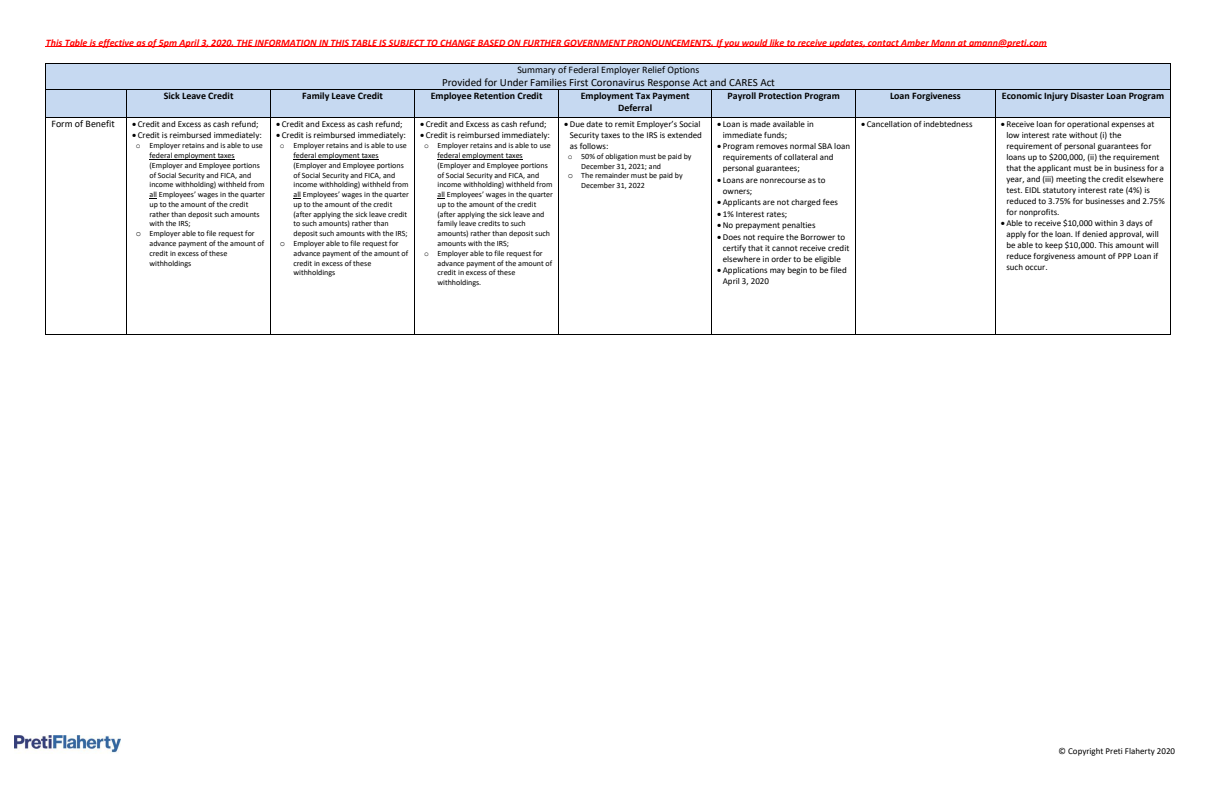
<style>
.page{position:relative;width:1224px;height:792px;background:#fff}
.page>*{position:absolute;margin:0;border:0;box-sizing:border-box;transform-origin:0 0}
.t1{font:11px "Calibri";color:#000}
.t2{font:italic 700 10px "Calibri";color:#f00}
.t3{font:700 10px/12.2px "Calibri";color:#000;text-align:center}
.t4{font:10px "Calibri";color:#000}
.t5{font:9px/11px "Calibri";color:#000}
.t6{font:8px/9.8px "Calibri";letter-spacing:-.005em;color:#000}
.s1{font-family:"Courier New"}
.s2{font-family:"Courier New";font-size:9px}
</style>
<div class="page">
<hr style="left:46px;top:47px;width:1001px;height:1px;background:#f00">
<img style="left:14px;top:736px;width:107px;height:17px">
<div style="left:51px;top:63px;width:1114px;height:13px;background:#c6d9f1"></div>
<div style="left:51px;top:76px;width:1114px;height:13px;background:#c6d9f1"></div>
<hr style="left:46px;top:63px;width:1125px;height:1px;background:#000">
<div style="left:46px;top:90px;width:81px;height:27px;background:#c6d9f1"></div>
<div style="left:127px;top:90px;width:143px;height:27px;background:#c6d9f1"></div>
<div style="left:271px;top:90px;width:144px;height:27px;background:#c6d9f1"></div>
<div style="left:415px;top:90px;width:144px;height:27px;background:#c6d9f1"></div>
<div style="left:559px;top:90px;width:153px;height:27px;background:#c6d9f1"></div>
<div style="left:712px;top:90px;width:144px;height:27px;background:#c6d9f1"></div>
<div style="left:856px;top:90px;width:139px;height:27px;background:#c6d9f1"></div>
<div style="left:996px;top:90px;width:175px;height:27px;background:#c6d9f1"></div>
<hr style="left:46px;top:89px;width:81px;height:1px;background:#000">
<hr style="left:127px;top:89px;width:143px;height:1px;background:#000">
<hr style="left:271px;top:89px;width:144px;height:1px;background:#000">
<hr style="left:415px;top:89px;width:144px;height:1px;background:#000">
<hr style="left:559px;top:89px;width:153px;height:1px;background:#000">
<hr style="left:712px;top:89px;width:144px;height:1px;background:#000">
<hr style="left:856px;top:89px;width:139px;height:1px;background:#000">
<hr style="left:996px;top:89px;width:175px;height:1px;background:#000">
<hr style="left:150px;top:159px;width:85px;height:1px;background:#000">
<hr style="left:294px;top:159px;width:85px;height:1px;background:#000">
<hr style="left:438px;top:159px;width:85px;height:1px;background:#000">
<svg style="left:46px;top:64px;width:1px;height:25px"></svg>
<hr style="left:46px;top:117px;width:81px;height:1px;background:#000">
<svg style="left:126px;top:90px;width:1px;height:27px"></svg>
<hr style="left:127px;top:117px;width:143px;height:1px;background:#000">
<svg style="left:270px;top:89px;width:1px;height:29px"></svg>
<hr style="left:271px;top:117px;width:144px;height:1px;background:#000">
<hr style="left:415px;top:117px;width:144px;height:1px;background:#000">
<hr style="left:559px;top:117px;width:153px;height:1px;background:#000">
<hr style="left:712px;top:117px;width:144px;height:1px;background:#000">
<hr style="left:856px;top:117px;width:139px;height:1px;background:#000">
<svg style="left:995px;top:89px;width:1px;height:29px"></svg>
<hr style="left:996px;top:117px;width:175px;height:1px;background:#000">
<hr style="left:46px;top:118px;width:1px;height:217px;background:#000">
<hr style="left:46px;top:335px;width:81px;height:1px;background:#000">
<hr style="left:126px;top:118px;width:1px;height:217px;background:#000">
<hr style="left:127px;top:335px;width:143px;height:1px;background:#000">
<hr style="left:270px;top:118px;width:1px;height:217px;background:#000">
<hr style="left:271px;top:335px;width:144px;height:1px;background:#000">
<hr style="left:415px;top:118px;width:1px;height:217px;background:#000">
<hr style="left:415px;top:335px;width:144px;height:1px;background:#000">
<hr style="left:559px;top:118px;width:1px;height:217px;background:#000">
<hr style="left:559px;top:335px;width:153px;height:1px;background:#000">
<hr style="left:712px;top:118px;width:1px;height:217px;background:#000">
<hr style="left:712px;top:335px;width:144px;height:1px;background:#000">
<hr style="left:856px;top:118px;width:1px;height:217px;background:#000">
<hr style="left:856px;top:335px;width:139px;height:1px;background:#000">
<hr style="left:995px;top:118px;width:1px;height:217px;background:#000">
<hr style="left:996px;top:335px;width:175px;height:1px;background:#000">
<hr style="left:1171px;top:118px;width:1px;height:217px;background:#000">
<p class="t2" style="left:46px;top:38px;width:1002px">This Table is effective as of 5pm April 3, 2020. THE INFORMATION IN THIS TABLE IS SUBJECT TO CHANGE BASED ON FURTHER GOVERNMENT PRONOUNCEMENTS. If you would like to receive updates, contact Amber Mann at amann@preti.com</p>
<p class="t4" style="left:517px;top:65px;width:184px">Summary of Federal Employer Relief Options</p>
<p class="t1" style="left:442px;top:78px;width:335px">Provided for Under Families First Coronavirus Response Act and CARES Act</p>
<p class="t3" style="left:164px;top:90px;width:71px">Sick Leave Credit</p>
<p class="t3" style="left:302px;top:90px;width:82px">Family Leave Credit</p>
<p class="t3" style="left:431px;top:90px;width:113px">Employee Retention Credit</p>
<p class="t3" style="left:581px;top:90px;width:110px">Employment Tax Payment<br>Deferral</p>
<p class="t3" style="left:728px;top:90px;width:114px">Payroll Protection Program</p>
<p class="t3" style="left:890px;top:90px;width:72px">Loan Forgiveness</p>
<p class="t3" style="left:1002px;top:90px;width:164px">Economic Injury Disaster Loan Program</p>
<p class="t4" style="left:51px;top:120px;width:65px">Form of Benefit</p>
<p class="t5" style="left:132px;top:119px;width:128px">• Credit and Excess as cash refund;</p>
<p class="t5" style="left:132px;top:131px;width:131px">• Credit is reimbursed immediately:</p>
<p class="t6" style="left:150px;top:141px;width:117px;text-indent:-14px"><span class="s1">o</span> Employer retains and is able to use federal employment taxes (Employer and Employee portions of Social Security and FICA, and income withholding) withheld from all Employees’ wages in the quarter up to the amount of the credit rather than deposit such amounts with the IRS;</p>
<p class="t6" style="left:150px;top:229px;width:116px;text-indent:-14px"><span class="s2">o</span> Employer able to file request for advance payment of the amount of credit in excess of these withholdings</p>
<p class="t5" style="left:276px;top:119px;width:128px">• Credit and Excess as cash refund;</p>
<p class="t5" style="left:276px;top:131px;width:131px">• Credit is reimbursed immediately:</p>
<p class="t6" style="left:294px;top:141px;width:117px;text-indent:-14px"><span class="s1">o</span> Employer retains and is able to use federal employment taxes (Employer and Employee portions of Social Security and FICA, and income withholding) withheld from all Employees’ wages in the quarter up to the amount of the credit (after applying the sick leave credit to such amounts) rather than deposit such amounts with the IRS;</p>
<p class="t6" style="left:294px;top:239px;width:116px;text-indent:-14px"><span class="s2">o</span> Employer able to file request for advance payment of the amount of credit in excess of these withholdings</p>
<p class="t5" style="left:420px;top:119px;width:128px">• Credit and Excess as cash refund;</p>
<p class="t5" style="left:420px;top:131px;width:131px">• Credit is reimbursed immediately:</p>
<p class="t6" style="left:438px;top:141px;width:117px;text-indent:-14px"><span class="s1">o</span> Employer retains and is able to use federal employment taxes (Employer and Employee portions of Social Security and FICA, and income withholding) withheld from all Employees’ wages in the quarter up to the amount of the credit (after applying the sick leave and family leave credits to such amounts) rather than deposit such amounts with the IRS;</p>
<p class="t6" style="left:438px;top:249px;width:116px;text-indent:-14px"><span class="s1">o</span> Employer able to file request for advance payment of the amount of credit in excess of these withholdings.</p>
<p class="t5" style="left:570px;top:119px;width:134px;text-indent:-6px">• Due date to remit Employer’s Social<br>Security taxes to the IRS is extended as follows:</p>
<p class="t6" style="left:581px;top:152px;width:112px;text-indent:-14px"><span class="s1">o</span> 50% of obligation must be paid by<br>December 31, 2021; and</p>
<p class="t6" style="left:581px;top:171px;width:103px;text-indent:-14px"><span class="s2">o</span> The remainder must be paid by<br>December 31, 2022</p>
<p class="t5" style="left:723px;top:119px;width:93px;text-indent:-6px">• Loan is made available in immediate funds;</p>
<p class="t5" style="left:723px;top:142px;width:129px;text-indent:-6px">• Program removes normal SBA loan requirements of collateral and personal guarantees;</p>
<p class="t5" style="left:723px;top:175px;width:104px;text-indent:-6px">• Loans are nonrecourse as to owners;</p>
<p class="t5" style="left:717px;top:197px;width:122px">• Applicants are not charged fees</p>
<p class="t5" style="left:717px;top:209px;width:72px">• 1% Interest rates;</p>
<p class="t5" style="left:717px;top:220px;width:100px">• No prepayment penalties</p>
<p class="t5" style="left:723px;top:232px;width:128px;text-indent:-6px">• Does not require the Borrower to certify that it cannot receive credit elsewhere in order to be eligible</p>
<p class="t5" style="left:723px;top:265px;width:125px;text-indent:-6px">• Applications may begin to be filed<br>April 3, 2020</p>
<p class="t5" style="left:861px;top:119px;width:113px">• Cancellation of indebtedness</p>
<p class="t5" style="left:1006px;top:119px;width:160px;text-indent:-6px">• Receive loan for operational expenses at low interest rate without (i) the requirement of personal guarantees for loans up to $200,000, (ii) the requirement that the applicant must be in business for a year, and (iii) meeting the credit elsewhere test. EIDL statutory interest rate (4%) is reduced to 3.75% for businesses and 2.75% for nonprofits.</p>
<p class="t5" style="left:1006px;top:219px;width:154px;text-indent:-6px">• Able to receive $10,000 within 3 days of apply for the loan. If denied approval, will be able to keep $10,000. This amount will reduce forgiveness amount of PPP Loan if such occur.</p>
<p class="t5" style="left:1059px;top:746px;width:118px">© Copyright Preti Flaherty 2020</p>
</div>
